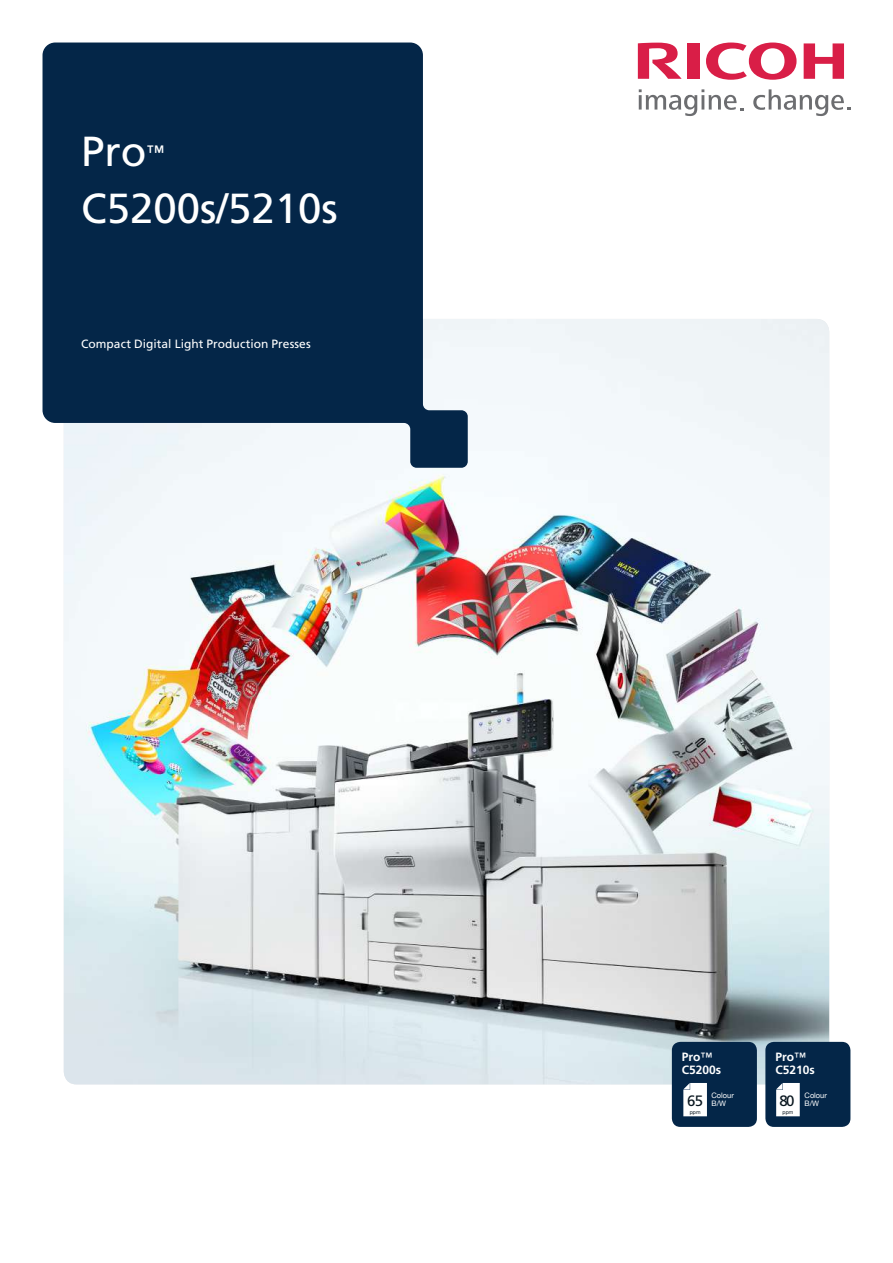
<style>
.page{position:relative;width:893px;height:1263px;background:#fff}
.page>*{position:absolute;margin:0;border:0;box-sizing:border-box;transform-origin:0 0}
.t1{font:42px "Frutiger LT Std";color:#fff}
.t2{font:18px "Frutiger LT Std";color:#fff}
.t3{font:15px "Frutiger LT Std";color:#08151e}
.t4{font:12px "Frutiger LT Std";letter-spacing:.005em;color:#fff}
.t5{font:700 12px/13.5px "Frutiger LT Std";color:#fff}
.t6{font:7.5px/7.5px "Helvetica Neue";color:#fff}
.t7{font:5.25px "Helvetica Neue";color:#08151e}
.s1{font-weight:400}
</style>
<div class="page">
<img style="left:64px;top:319px;width:765px;height:765px">
<svg style="left:706px;top:43px;width:90px;height:37px"></svg>
<svg style="left:804px;top:43px;width:40px;height:36px"></svg>
<div style="left:687px;top:43px;width:12px;height:36px;background:#d91e47"></div>
<svg style="left:638px;top:43px;width:44px;height:36px"></svg>
<svg style="left:639px;top:89px;width:104px;height:27px"></svg>
<svg style="left:753px;top:89px;width:97px;height:27px"></svg>
<div style="left:672px;top:1042px;width:85px;height:85px;background:#042648;border-radius:9px"></div>
<svg style="left:683px;top:1083px;width:24px;height:33px"></svg>
<div style="left:765px;top:1042px;width:85px;height:85px;background:#042648;border-radius:9px"></div>
<svg style="left:776px;top:1083px;width:24px;height:33px"></svg>
<svg style="left:43px;top:43px;width:425px;height:425px;fill:#042648"></svg>
<h1 class="t1" style="left:81px;top:127px;width:67px">Pro</h1>
<h2 class="t2" style="left:146px;top:141px;width:19px">™</h2>
<h1 class="t1" style="left:81px;top:184px;width:258px">C5200s/5210s</h1>
<p class="t4" style="left:81px;top:337px;width:231px">Compact Digital Light Production Presses</p>
<p class="t5" style="left:682px;top:1050px;width:41px">Pro<span class="s1">™<br></span>C5200s</p>
<p class="t5" style="left:775px;top:1050px;width:41px">Pro<span class="s1">™<br></span>C5210s</p>
<p class="t3" style="left:687px;top:1092px;width:17px">65</p>
<p class="t7" style="left:690px;top:1109px;width:12px">ppm</p>
<p class="t6" style="left:711px;top:1092px;width:24px">Colour<br>B/W</p>
<p class="t6" style="left:805px;top:1092px;width:24px">Colour<br>B/W</p>
<p class="t3" style="left:779px;top:1091px;width:17px">80</p>
<p class="t7" style="left:783px;top:1109px;width:12px">ppm</p>
</div>
